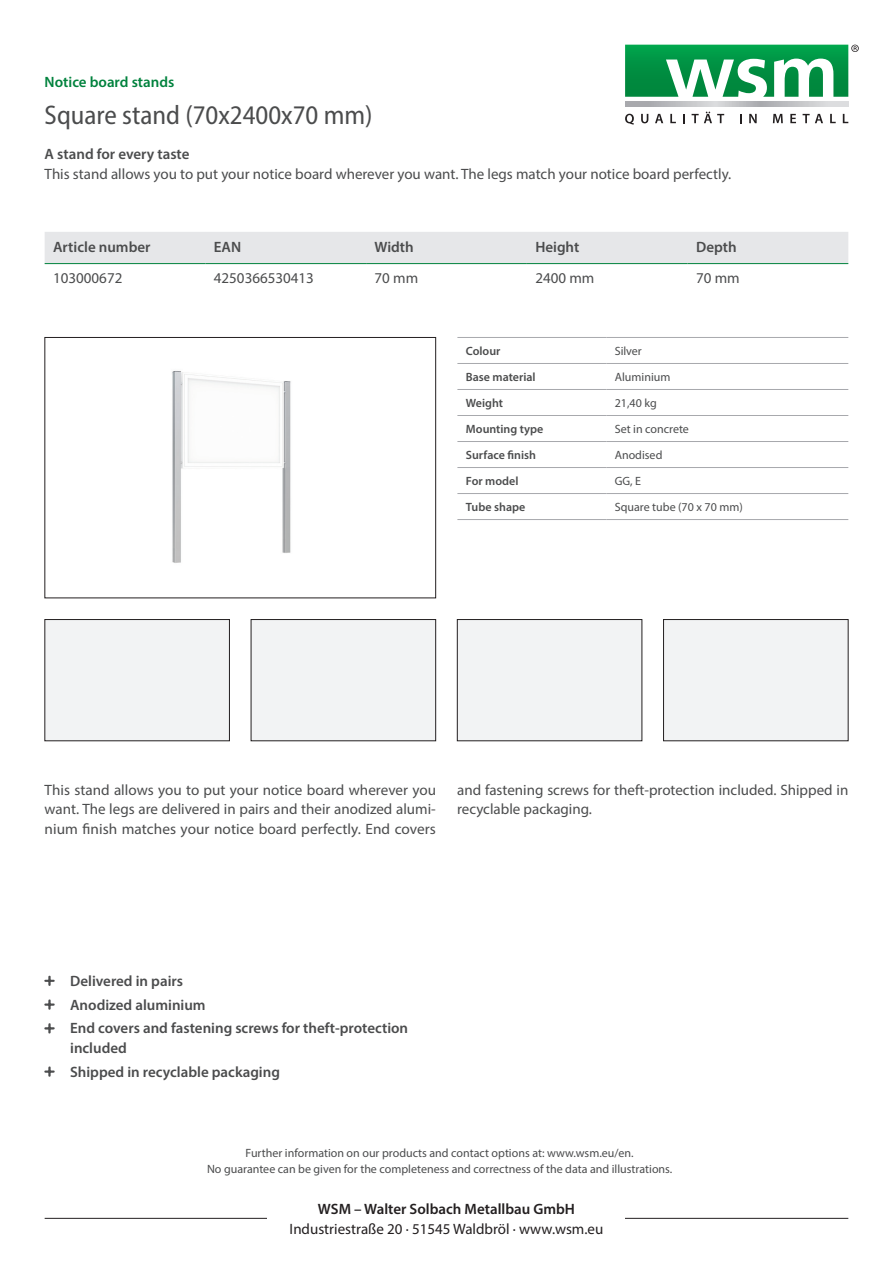
<style>
.page{position:relative;width:893px;height:1263px;background:#fff}
.page>*{position:absolute;margin:0;border:0;box-sizing:border-box;transform-origin:0 0}
.t1{font:semi-condensed 27px "Myriad Pro";color:#4b4c4d}
.t2{font:15px/19.5px "Myriad Pro";color:#4b4c4d;text-align:justify}
.t3{font:600 15px/23.7px "Myriad Pro";color:#4b4c4d}
.t4{font:15px "Myriad Pro";color:#231f20}
.t5{font:600 15px "Myriad Pro";color:#231f20}
.t6{font:600 15px "Myriad Pro";color:#00823d}
.t7{font:12px/16.5px "Myriad Pro";color:#4b4c4d;text-align:center}
.t8{font:600 12px "Myriad Pro";color:#4b4c4d}
</style>
<div class="page">
<img style="left:172px;top:371px;width:119px;height:192px">
<div style="left:45px;top:337px;width:391px;height:261px;border:1px solid #231f20"></div>
<div style="left:45px;top:619px;width:184px;height:122px;background:#f2f3f4"></div>
<div style="left:45px;top:619px;width:185px;height:122px;border:1px solid #231f20"></div>
<div style="left:251px;top:619px;width:185px;height:122px;background:#f2f3f4"></div>
<div style="left:251px;top:619px;width:185px;height:122px;border:1px solid #231f20"></div>
<div style="left:663px;top:619px;width:185px;height:122px;background:#f2f3f4"></div>
<div style="left:663px;top:619px;width:185px;height:122px;border:1px solid #231f20"></div>
<div style="left:457px;top:619px;width:185px;height:122px;background:#f2f3f4"></div>
<div style="left:457px;top:619px;width:185px;height:122px;border:1px solid #231f20"></div>
<div style="left:45px;top:232px;width:803px;height:31px;background:#e6e7e9"></div>
<hr style="left:45px;top:263px;width:160px;height:1px;background:#00823d">
<hr style="left:205px;top:263px;width:161px;height:1px;background:#00823d">
<hr style="left:366px;top:263px;width:161px;height:1px;background:#00823d">
<hr style="left:527px;top:263px;width:161px;height:1px;background:#00823d">
<hr style="left:688px;top:263px;width:160px;height:1px;background:#00823d">
<hr style="left:457px;top:337px;width:149px;height:1px;background:#a8a9ad">
<hr style="left:606px;top:337px;width:242px;height:1px;background:#a8a9ad">
<hr style="left:457px;top:363px;width:149px;height:1px;background:#a8a9ad">
<hr style="left:606px;top:363px;width:242px;height:1px;background:#a8a9ad">
<hr style="left:457px;top:389px;width:149px;height:1px;background:#a8a9ad">
<hr style="left:606px;top:389px;width:242px;height:1px;background:#a8a9ad">
<hr style="left:457px;top:415px;width:149px;height:1px;background:#a8a9ad">
<hr style="left:606px;top:415px;width:242px;height:1px;background:#a8a9ad">
<hr style="left:457px;top:441px;width:149px;height:1px;background:#a8a9ad">
<hr style="left:606px;top:441px;width:242px;height:1px;background:#a8a9ad">
<hr style="left:457px;top:467px;width:149px;height:1px;background:#a8a9ad">
<hr style="left:606px;top:467px;width:242px;height:1px;background:#a8a9ad">
<hr style="left:457px;top:493px;width:149px;height:1px;background:#a8a9ad">
<hr style="left:606px;top:493px;width:242px;height:1px;background:#a8a9ad">
<hr style="left:457px;top:519px;width:149px;height:1px;background:#a8a9ad">
<hr style="left:606px;top:519px;width:242px;height:1px;background:#a8a9ad">
<hr style="left:45px;top:1218px;width:803px;height:1px;background:#231f20">
<svg style="left:625px;top:114px;width:9px;height:11px"></svg>
<svg style="left:641px;top:114px;width:7px;height:9px"></svg>
<svg style="left:655px;top:114px;width:8px;height:9px"></svg>
<svg style="left:670px;top:114px;width:6px;height:9px"></svg>
<svg style="left:683px;top:114px;width:2px;height:9px"></svg>
<svg style="left:692px;top:112px;width:32px;height:11px"></svg>
<svg style="left:749px;top:114px;width:8px;height:9px"></svg>
<svg style="left:773px;top:114px;width:10px;height:9px"></svg>
<svg style="left:790px;top:114px;width:6px;height:9px"></svg>
<svg style="left:803px;top:114px;width:20px;height:9px"></svg>
<svg style="left:830px;top:114px;width:6px;height:9px"></svg>
<svg style="left:843px;top:114px;width:5px;height:9px"></svg>
<hr style="left:625px;top:106px;width:223px;height:1px;background:#636366">
<svg style="left:625px;top:102px;width:223px;height:4px"></svg>
<svg style="left:625px;top:45px;width:234px;height:52px"></svg>
<div style="left:268px;top:1203px;width:357px;height:30px;background:#fff"></div>
<p class="t6" style="left:45px;top:72px;width:131px">Notice board stands</p>
<h1 class="t1" style="left:45px;top:99px;width:330px">Square stand (70x2400x70 mm)</h1>
<p class="t3" style="left:45px;top:142px;width:146px">A stand for every taste</p>
<p class="t2" style="left:45px;top:164px;width:688px">This stand allows you to put your notice board wherever you want. The legs match your notice board perfectly.</p>
<p class="t3" style="left:53px;top:234px;width:99px">Article number</p>
<p class="t3" style="left:214px;top:234px;width:29px">EAN</p>
<p class="t3" style="left:375px;top:234px;width:41px">Width</p>
<p class="t3" style="left:535px;top:234px;width:46px">Height</p>
<p class="t3" style="left:696px;top:234px;width:42px">Depth</p>
<p class="t2" style="left:53px;top:268px;width:71px">103000672</p>
<p class="t2" style="left:214px;top:268px;width:102px">4250366530413</p>
<p class="t2" style="left:375px;top:268px;width:45px">70 mm</p>
<p class="t2" style="left:535px;top:268px;width:60px">2400 mm</p>
<p class="t2" style="left:696px;top:268px;width:45px">70 mm</p>
<p class="t8" style="left:466px;top:343px;width:36px">Colour</p>
<p class="t7" style="left:615px;top:342px;width:29px">Silver</p>
<p class="t8" style="left:466px;top:369px;width:71px">Base material</p>
<p class="t7" style="left:615px;top:368px;width:57px">Aluminium</p>
<p class="t8" style="left:466px;top:395px;width:39px">Weight</p>
<p class="t7" style="left:615px;top:394px;width:43px">21,40 kg</p>
<p class="t8" style="left:466px;top:421px;width:79px">Mounting type</p>
<p class="t7" style="left:615px;top:420px;width:76px">Set in concrete</p>
<p class="t8" style="left:466px;top:447px;width:72px">Surface finish</p>
<p class="t7" style="left:615px;top:446px;width:49px">Anodised</p>
<p class="t8" style="left:466px;top:473px;width:54px">For model</p>
<p class="t7" style="left:615px;top:472px;width:28px">GG, E</p>
<p class="t8" style="left:466px;top:499px;width:61px">Tube shape</p>
<p class="t7" style="left:615px;top:498px;width:130px">Square tube (70 x 70 mm)</p>
<p class="t2" style="left:45px;top:780px;width:393px">This stand allows you to put your notice board wherever you want. The legs are delivered in pairs and their anodized alumi&shy;nium finish matches your notice board perfectly. End covers</p>
<p class="t2" style="left:457px;top:780px;width:393px">and fastening screws for theft-protection included. Shipped in recyclable packaging.</p>
<p class="t3" style="left:70px;top:968px;width:340px">Delivered in pairs<br>Anodized aluminium<br>End covers and fastening screws for theft-protection</p>
<p class="t3" style="left:70px;top:1035px;width:211px">included<br>Shipped in recyclable packaging</p>
<p class="t7" style="left:207px;top:1144px;width:467px">Further information on our products and contact options at: www.wsm.eu/en.<br>No guarantee can be given for the completeness and correctness of the data and illustrations.</p>
<p class="t5" style="left:318px;top:1199px;width:259px">WSM – Walter Solbach Metallbau GmbH</p>
<p class="t4" style="left:290px;top:1219px;width:315px">Industriestraße 20 · 51545 Waldbröl · www.wsm.eu</p>
</div>
